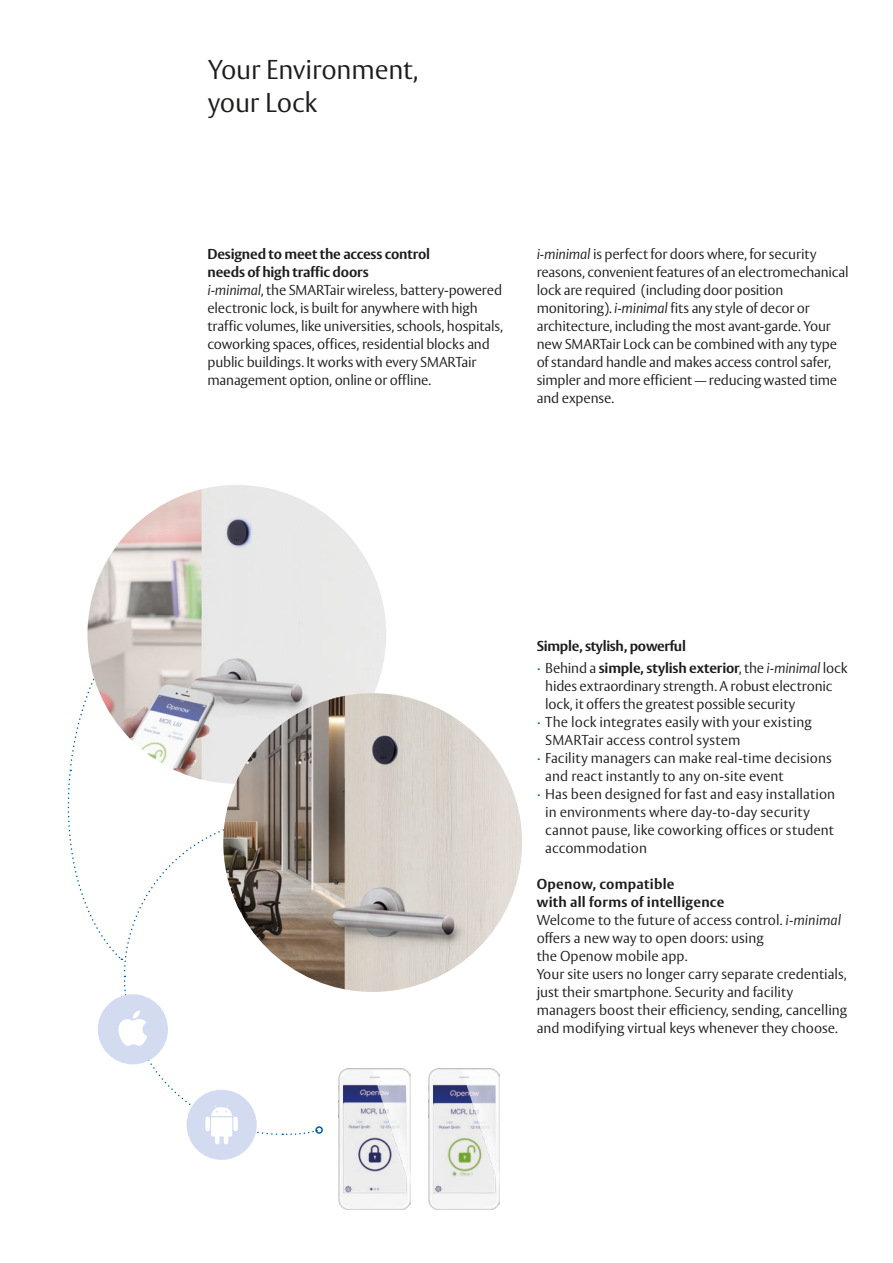
<style>
.page{position:relative;width:893px;height:1263px;background:#fff}
.page>*{position:absolute;margin:0;border:0;box-sizing:border-box;transform-origin:0 0}
.t1{font:300 27px/33px "ASSA Vesta";letter-spacing:-.01em;color:#1d1d1b}
.t2{font:300 14.25px/18px "ASSA Vesta";letter-spacing:-.005em;color:#1d1d1b}
.t3{font:700 14.25px/21.6px "ASSA Vesta";letter-spacing:-.02em;color:#1d1d1b}
.s1{font-weight:700}
.s2{font-style:italic}
.s3{font-weight:300;color:#005da9}
.s4{font-weight:300}
.s5{font-weight:300;font-style:italic}
.s6{color:#005da9}
</style>
<div class="page">
<img style="left:428px;top:1069px;width:72px;height:140px">
<img style="left:339px;top:1069px;width:71px;height:140px">
<div style="left:315px;top:1126px;width:8px;height:8px;border:2px solid #005da9;border-radius:50%"></div>
<svg style="left:67px;top:678px;width:250px;height:482px"></svg>
<img style="left:87px;top:485px;width:299px;height:299px;border-radius:149px">
<img style="left:223px;top:693px;width:299px;height:299px;border-radius:149px">
<h1 class="t1" style="left:208px;top:54px;width:212px">Your Environment, your Lock</h1>
<p class="t2" style="left:207px;top:245px;width:297px"><span class="s1">Designed to meet the access control<br>needs of high traffic doors<br></span><span class="s2">i-minimal</span>, the SMARTair wireless, battery-powered electronic lock, is built for anywhere with high traffic volumes, like universities, schools, hospitals, coworking spaces, offices, residential blocks and public buildings. It works with every SMARTair management option, online or offline.</p>
<p class="t2" style="left:537px;top:245px;width:313px"><span class="s2">i-minimal</span> is perfect for doors where, for security reasons, convenient features of an electromechanical lock are required (including door position monitoring). <span class="s2">i-minimal</span> fits any style of decor or architecture, including the most avant-garde. Your new SMARTair Lock can be combined with any type of standard handle and makes access control safer, simpler and more efficient — reducing wasted time and expense.</p>
<p class="t3" style="left:537px;top:636px;width:312px">Simple, stylish, powerful<br><span class="s3">∙</span> <span class="s4">Behind a</span> simple, stylish exterior<span class="s4">, the</span> <span class="s5">i-minimal</span> <span class="s4">lock</span></p>
<p class="t2" style="left:545px;top:677px;width:289px">hides extraordinary strength. A robust electronic</p>
<p class="t2" style="left:545px;top:695px;width:252px">lock, it offers the greatest possible security</p>
<p class="t2" style="left:537px;top:713px;width:276px"><span class="s6">∙</span> The lock integrates easily with your existing</p>
<p class="t2" style="left:545px;top:731px;width:197px">SMARTair access control system</p>
<p class="t2" style="left:537px;top:749px;width:297px"><span class="s6">∙</span> Facility managers can make real-time decisions</p>
<p class="t2" style="left:545px;top:767px;width:240px">and react instantly to any on-site event</p>
<p class="t2" style="left:537px;top:785px;width:300px"><span class="s6">∙</span> Has been designed for fast and easy installation</p>
<p class="t2" style="left:545px;top:803px;width:266px">in environments where day-to-day security</p>
<p class="t2" style="left:545px;top:821px;width:290px">cannot pause, like coworking offices or student</p>
<p class="t2" style="left:545px;top:839px;width:103px">accommodation</p>
<p class="t2" style="left:537px;top:875px;width:312px"><span class="s1">Openow, compatible<br>with all forms of intelligence<br></span>Welcome to the future of access control. <span class="s2">i-minimal </span>offers a new way to open doors: using<br>the Openow mobile app.<br>Your site users no longer carry separate credentials, just their smartphone. Security and facility managers boost their efficiency, sending, cancelling and modifying virtual keys whenever they choose.</p>
</div>
